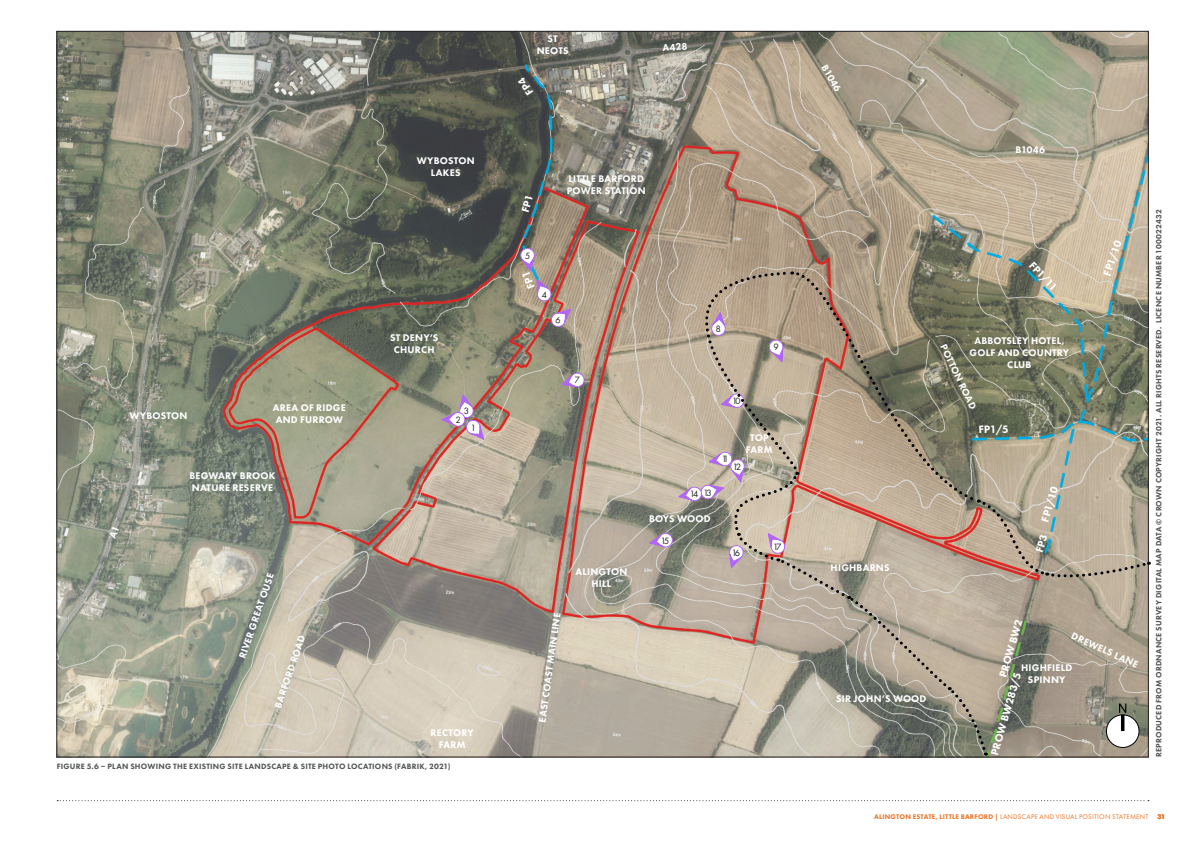
<style>
.page{position:relative;width:1191px;height:842px;background:#fff}
.page>*{position:absolute;margin:0;border:0;box-sizing:border-box;transform-origin:0 0}
.Caption_or_Footnote{font:800 11px "Futura PT";color:#fff}
.Caption_or_Footnote-2{font:800 10px/12px "Futura PT";letter-spacing:.02em;color:#fff;text-align:center}
.Number_Spots{font:9.5px "Futura PT";letter-spacing:-.025em;color:#231f20}
.Caption_or_Footnote-3{font:800 8px "Futura PT";letter-spacing:.03em;color:#545856}
.t1{font:7px "Futura PT";letter-spacing:.03em;color:#eb7324}
.t2{font:800 7px "Futura PT";color:#eb7324}
.s1{font-weight:800}
</style>
<div class="page">
<img style="left:59px;top:33px;width:1087px;height:722px">
<svg style="left:57px;top:800px;width:1092px;height:1px"></svg>
<svg style="left:441px;top:393px;width:44px;height:48px"></svg>
<svg style="left:560px;top:371px;width:26px;height:17px"></svg>
<svg style="left:517px;top:77px;width:16px;height:18px"></svg>
<svg style="left:521px;top:196px;width:12px;height:16px"></svg>
<svg style="left:610px;top:270px;width:539px;height:486px;background:#a99f8d"></svg>
<img style="left:519px;top:247px;width:53px;height:83px">
<svg style="left:109px;top:527px;width:10px;height:12px"></svg>
<p class="Caption_or_Footnote-2" style="left:417px;top:154px;width:60px">WYBOSTON</p>
<p class="Caption_or_Footnote-2" style="left:431px;top:166px;width:31px">LAKES</p>
<p class="Caption_or_Footnote-2" style="left:129px;top:410px;width:60px">WYBOSTON</p>
<p class="Caption_or_Footnote-2" style="left:273px;top:401px;width:74px">AREA OF RIDGE</p>
<p class="Caption_or_Footnote-2" style="left:276px;top:413px;width:69px">AND FURROW</p>
<p class="Caption_or_Footnote-2" style="left:189px;top:469px;width:88px">BEGWARY BROOK</p>
<p class="Caption_or_Footnote-2" style="left:192px;top:481px;width:83px">NATURE RESERVE</p>
<p class="Caption_or_Footnote-2" style="left:236px;top:656px;width:91px;rotate:-71deg">RIVER GREAT OUSE</p>
<p class="Caption_or_Footnote-2" style="left:272px;top:706px;width:77px;rotate:-71deg">BARFORD ROAD</p>
<p class="Caption_or_Footnote-2" style="left:390px;top:332px;width:50px">ST DENY’S</p>
<p class="Caption_or_Footnote-2" style="left:394px;top:344px;width:42px">CHURCH</p>
<p class="Number_Spots" style="left:464px;top:405px;width:6px">3</p>
<p class="Number_Spots" style="left:456px;top:414px;width:6px">2</p>
<p class="Number_Spots" style="left:472px;top:422px;width:4px">1</p>
<p class="Caption_or_Footnote-2" style="left:430px;top:727px;width:45px">RECTORY</p>
<p class="Caption_or_Footnote-2" style="left:439px;top:739px;width:28px">FARM</p>
<p class="Caption_or_Footnote-3" style="left:57px;top:761px;width:395px">FIGURE 5.6 – PLAN SHOWING THE EXISTING SITE LANDSCAPE &amp; SITE PHOTO LOCATIONS (FABRIK, 2021)</p>
<p class="Caption_or_Footnote-2" style="left:547px;top:32px;width:12px">ST</p>
<p class="Caption_or_Footnote-2" style="left:537px;top:44px;width:33px">NEOTS</p>
<p class="Caption_or_Footnote-2" style="left:662px;top:42px;width:26px;rotate:-5deg">A428</p>
<p class="Caption_or_Footnote-2" style="left:568px;top:173px;width:77px">LITTLE BARFORD</p>
<p class="Caption_or_Footnote-2" style="left:566px;top:185px;width:81px">POWER STATION</p>
<p class="Number_Spots" style="left:525px;top:250px;width:6px">5</p>
<p class="Number_Spots" style="left:542px;top:289px;width:6px">4</p>
<p class="Number_Spots" style="left:575px;top:375px;width:7px">7</p>
<p class="Number_Spots" style="left:716px;top:323px;width:6px">8</p>
<p class="Number_Spots" style="left:773px;top:342px;width:6px">9</p>
<p class="Number_Spots" style="left:733px;top:395px;width:8px">10</p>
<p class="Caption_or_Footnote-2" style="left:750px;top:431px;width:20px">TOP</p>
<p class="Caption_or_Footnote-2" style="left:746px;top:443px;width:28px">FARM</p>
<p class="Number_Spots" style="left:691px;top:489px;width:8px">14</p>
<p class="Number_Spots" style="left:705px;top:487px;width:8px">13</p>
<p class="Number_Spots" style="left:723px;top:454px;width:6px">11</p>
<p class="Number_Spots" style="left:734px;top:461px;width:8px">12</p>
<p class="Caption_or_Footnote-2" style="left:536px;top:721px;width:112px;rotate:-82deg">EAST COAST MAIN LINE</p>
<p class="Caption_or_Footnote-2" style="left:575px;top:565px;width:53px">ALINGTON</p>
<p class="Caption_or_Footnote-2" style="left:591px;top:577px;width:21px">HILL</p>
<p class="Caption_or_Footnote-2" style="left:649px;top:513px;width:63px">BOYS WOOD</p>
<p class="Number_Spots" style="left:662px;top:535px;width:8px">15</p>
<p class="Number_Spots" style="left:733px;top:547px;width:8px">16</p>
<p class="Number_Spots" style="left:774px;top:541px;width:8px">17</p>
<p class="Caption_or_Footnote-2" style="left:829px;top:62px;width:31px;rotate:60deg">B1046</p>
<p class="Caption_or_Footnote-2" style="left:1015px;top:143px;width:31px;rotate:1deg">B1046</p>
<p class="Caption_or_Footnote" style="left:1036px;top:258px;width:37px;rotate:47deg">FP1/11</p>
<p class="Caption_or_Footnote-2" style="left:969px;top:335px;width:101px">ABBOTSLEY HOTEL,<br>GOLF AND COUNTRY<br>CLUB</p>
<p class="Caption_or_Footnote-2" style="left:948px;top:342px;width:72px;rotate:64deg">POTTON ROAD</p>
<p class="Caption_or_Footnote" style="left:978px;top:423px;width:32px;rotate:-2deg">FP1/5</p>
<p class="Caption_or_Footnote" style="left:1100px;top:273px;width:38px;rotate:-71deg">FP1/10</p>
<p class="Caption_or_Footnote-2" style="left:830px;top:561px;width:60px">HIGHBARNS</p>
<p class="Caption_or_Footnote-2" style="left:836px;top:693px;width:92px">SIR JOHN’S WOOD</p>
<p class="Caption_or_Footnote" style="left:1038px;top:520px;width:38px;rotate:-74deg">FP1/10</p>
<p class="Caption_or_Footnote" style="left:996px;top:675px;width:61px;rotate:-74deg">PROW BW2</p>
<p class="Caption_or_Footnote-2" style="left:1074px;top:630px;width:74px;rotate:24deg">DREWELS LANE</p>
<p class="Caption_or_Footnote-2" style="left:1021px;top:661px;width:53px">HIGHFIELD</p>
<p class="Caption_or_Footnote-2" style="left:1028px;top:673px;width:39px">SPINNY</p>
<p class="Caption_or_Footnote" style="left:987px;top:753px;width:87px;rotate:-74deg">PROW BW283/5</p>
<p class="Caption_or_Footnote-3" style="left:1154px;top:757px;width:549px;rotate:-90deg">REPRODUCED FROM ORDNANCE SURVEY DIGITAL MAP DATA © CROWN COPYRIGHT 2021. ALL RIGHTS RESERVED. LICENCE NUMBER 100022432</p>
<p class="t1" style="left:874px;top:812px;width:276px"><span class="s1">ALINGTON ESTATE, LITTLE BARFORD |</span> LANDSCAPE AND VISUAL POSITION STATEMENT</p>
<p class="t2" style="left:1157px;top:812px;width:10px">31</p>
</div>
